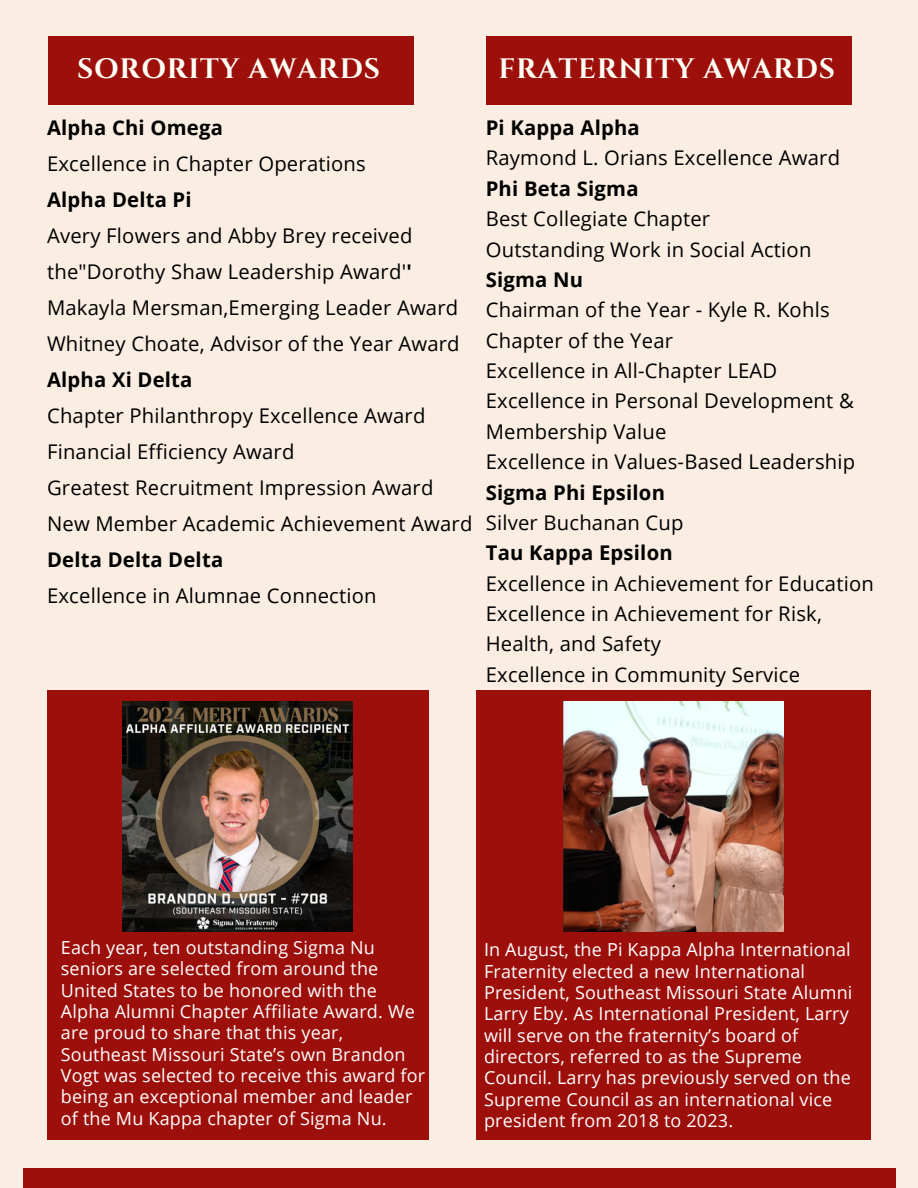
<style>
.page{position:relative;width:918px;height:1188px;background:#faede1}
.page>*{position:absolute;margin:0;border:0;box-sizing:border-box;transform-origin:0 0}
.t1{font:700 28.05px "Cinzel";letter-spacing:.03em;color:#fffff6}
.t2{font:20.25px/30.3px "Open Sans";letter-spacing:.01em;color:#000}
.t3{font:18px/21.3px "Open Sans";letter-spacing:.01em;color:#fff}
.s1{font-weight:700}
</style>
<div class="page">
<div style="left:486px;top:37px;width:366px;height:68px;background:#9d0f0b"></div>
<div style="left:23px;top:1168px;width:873px;height:20px;background:#9d0f0b"></div>
<div style="left:47px;top:690px;width:381px;height:450px;background:#9d0f0b"></div>
<div style="left:476px;top:690px;width:395px;height:450px;background:#9d0f0b"></div>
<img style="left:564px;top:702px;width:219px;height:229px">
<img style="left:123px;top:702px;width:229px;height:229px">
<div style="left:48px;top:37px;width:366px;height:68px;background:#9d0f0b"></div>
<p class="t1" style="left:77px;top:51px;width:304px">SORORITY AWARDS</p>
<p class="t1" style="left:499px;top:51px;width:338px">FRATERNITY AWARDS</p>
<h1 class="t2" style="left:47px;top:110px;width:427px;line-height:36px"><span class="s1">Alpha Chi Omega<br></span>Excellence in Chapter Operations<br><span class="s1">Alpha Delta Pi<br></span>Avery Flowers and Abby Brey received the"Dorothy Shaw Leadership Award'<span class="s1">'<br></span>Makayla Mersman,Emerging Leader Award<br>Whitney Choate, Advisor of the Year Award<br><span class="s1">Alpha Xi Delta<br></span>Chapter Philanthropy Excellence Award<br>Financial Efficiency Award<br>Greatest Recruitment Impression Award<br>New Member Academic Achievement Award<br><span class="s1">Delta Delta Delta<br></span>Excellence in Alumnae Connection</h1>
<h2 class="t2" style="left:486px;top:112px;width:390px"><span class="s1">Pi Kappa Alpha<br></span>Raymond L. Orians Excellence Award<br><span class="s1">Phi Beta Sigma<br></span>Best Collegiate Chapter<br>Outstanding Work in Social Action<br><span class="s1">Sigma Nu<br></span>Chairman of the Year - Kyle R. Kohls<br>Chapter of the Year<br>Excellence in All-Chapter LEAD<br>Excellence in Personal Development &amp;<br>Membership Value<br>Excellence in Values-Based Leadership<br><span class="s1">Sigma Phi Epsilon<br></span>Silver Buchanan Cup<br><span class="s1">Tau Kappa Epsilon<br></span>Excellence in Achievement for Education<br>Excellence in Achievement for Risk,<br>Health, and Safety<br>Excellence in Community Service</h2>
<p class="t3" style="left:61px;top:936px;width:366px">Each year, ten outstanding Sigma Nu seniors are selected from around the United States to be honored with the Alpha Alumni Chapter Affiliate Award. We are proud to share that this year, Southeast Missouri State’s own Brandon Vogt was selected to receive this award for being an exceptional member and leader of the Mu Kappa chapter of Sigma Nu.</p>
<p class="t3" style="left:484px;top:939px;width:370px">In August, the Pi Kappa Alpha International Fraternity elected a new International President, Southeast Missouri State Alumni Larry Eby. As International President, Larry will serve on the fraternity’s board of directors, referred to as the Supreme Council. Larry has previously served on the Supreme Council as an international vice president from 2018 to 2023.</p>
</div>
